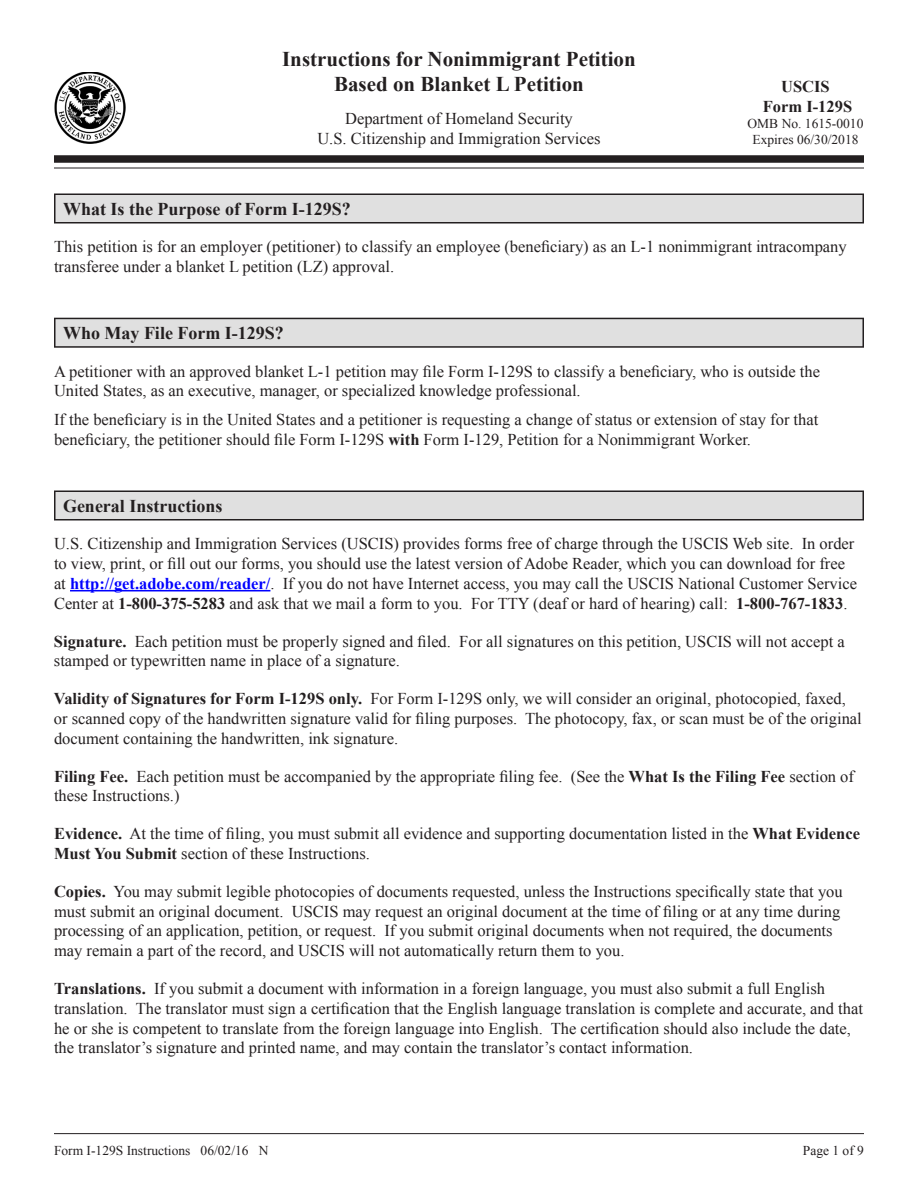
<style>
.page{position:relative;width:918px;height:1188px;background:#fff}
.page>*{position:absolute;margin:0;border:0;box-sizing:border-box;transform-origin:0 0}
.t1{font:700 21px/25.2px "Times New Roman";color:#231f20;text-align:center}
.t2{font:700 18px "Times New Roman";color:#231f20}
.t3{font:16.5px/19.8px "Times New Roman";color:#231f20}
.t4{font:700 16.5px/19.8px "Times New Roman";color:#231f20;text-align:center}
.t5{font:13.5px/16.2px "Times New Roman";color:#231f20;text-align:center}
.s1{font-weight:700}
.s2{font-weight:700;color:#00f}
</style>
<div class="page">
<img style="left:54px;top:72px;width:72px;height:71px">
<div style="left:54px;top:155px;width:810px;height:8px;background:#231f20"></div>
<hr style="left:54px;top:168px;width:810px;height:1px;background:#231f20">
<hr style="left:54px;top:1133px;width:810px;height:1px;background:#231f20">
<div style="left:54px;top:194px;width:810px;height:30px;background:#231f20"></div>
<div style="left:56px;top:195px;width:806px;height:27px;background:#e0e0e0"></div>
<svg style="left:54px;top:318px;width:810px;height:30px;background:#454243"></svg>
<div style="left:56px;top:319px;width:806px;height:27px;background:#e0e0e0"></div>
<div style="left:54px;top:490px;width:810px;height:30px;background:#231f20"></div>
<div style="left:56px;top:492px;width:806px;height:27px;background:#e0e0e0"></div>
<hr style="left:70px;top:590px;width:200px;height:1px;background:#00f">
<p class="t1" style="left:282px;top:46px;width:355px">Instructions for Nonimmigrant Petition<br>Based on Blanket L Petition</p>
<p class="t3" style="left:317px;top:109px;width:285px;text-align:center">Department of Homeland Security<br>U.S. Citizenship and Immigration Services</p>
<p class="t4" style="left:763px;top:76px;width:91px">USCIS<br>Form I-129S</p>
<p class="t5" style="left:748px;top:115px;width:117px">OMB No. 1615-0010<br>Expires 06/30/2018</p>
<p class="t2" style="left:63px;top:196px;width:289px">What Is the Purpose of Form I-129S?</p>
<p class="t3" style="left:54px;top:237px;width:794px">This petition is for an employer (petitioner) to classify an employee (beneficiary) as an L-1 nonimmigrant intracompany transferee under a blanket L petition (LZ) approval.</p>
<p class="t2" style="left:63px;top:320px;width:222px">Who May File Form I-129S?</p>
<p class="t3" style="left:54px;top:361px;width:768px">A petitioner with an approved blanket L-1 petition may file Form I-129S to classify a beneficiary, who is outside the<br>United States, as an executive, manager, or specialized knowledge professional.</p>
<p class="t3" style="left:54px;top:409px;width:766px">If the beneficiary is in the United States and a petitioner is requesting a change of status or extension of stay for that beneficiary, the petitioner should file Form I-129S <span class="s1">with</span> Form I-129, Petition for a Nonimmigrant Worker.</p>
<p class="t2" style="left:63px;top:493px;width:161px">General Instructions</p>
<p class="t3" style="left:54px;top:534px;width:805px">U.S. Citizenship and Immigration Services (USCIS) provides forms free of charge through the USCIS Web site. In order to view, print, or fill out our forms, you should use the latest version of Adobe Reader, which you can download for free at <span class="s2">http://get.adobe.com/reader/</span>. If you do not have Internet access, you may call the USCIS National Customer Service Center at <span class="s1">1-800-375-5283</span> and ask that we mail a form to you. For TTY (deaf or hard of hearing) call: <span class="s1">1-800-767-1833</span>.</p>
<p class="t3" style="left:54px;top:631px;width:792px"><span class="s1">Signature.</span> Each petition must be properly signed and filed. For all signatures on this petition, USCIS will not accept a stamped or typewritten name in place of a signature.</p>
<p class="t3" style="left:54px;top:688px;width:809px"><span class="s1">Validity of Signatures for Form I-129S only.</span> For Form I-129S only, we will consider an original, photocopied, faxed, or scanned copy of the handwritten signature valid for filing purposes. The photocopy, fax, or scan must be of the original document containing the handwritten, ink signature.</p>
<p class="t3" style="left:54px;top:766px;width:802px"><span class="s1">Filing Fee.</span> Each petition must be accompanied by the appropriate filing fee. (See the <span class="s1">What Is the Filing Fee</span> section of these Instructions.)</p>
<p class="t3" style="left:54px;top:823px;width:808px"><span class="s1">Evidence.</span> At the time of filing, you must submit all evidence and supporting documentation listed in the <span class="s1">What Evidence<br>Must You Submit</span> section of these Instructions.</p>
<p class="t3" style="left:54px;top:881px;width:790px"><span class="s1">Copies.</span> You may submit legible photocopies of documents requested, unless the Instructions specifically state that you must submit an original document. USCIS may request an original document at the time of filing or at any time during processing of an application, petition, or request. If you submit original documents when not required, the documents may remain a part of the record, and USCIS will not automatically return them to you.</p>
<p class="t3" style="left:54px;top:978px;width:810px"><span class="s1">Translations.</span> If you submit a document with information in a foreign language, you must also submit a full English translation. The translator must sign a certification that the English language translation is complete and accurate, and that he or she is competent to translate from the foreign language into English. The certification should also include the date, the translator’s signature and printed name, and may contain the translator’s contact information.</p>
<p class="t5" style="left:54px;top:1142px;width:216px">Form I-129S Instructions 06/02/16 N</p>
<p class="t5" style="left:803px;top:1142px;width:63px">Page 1 of 9</p>
</div>
